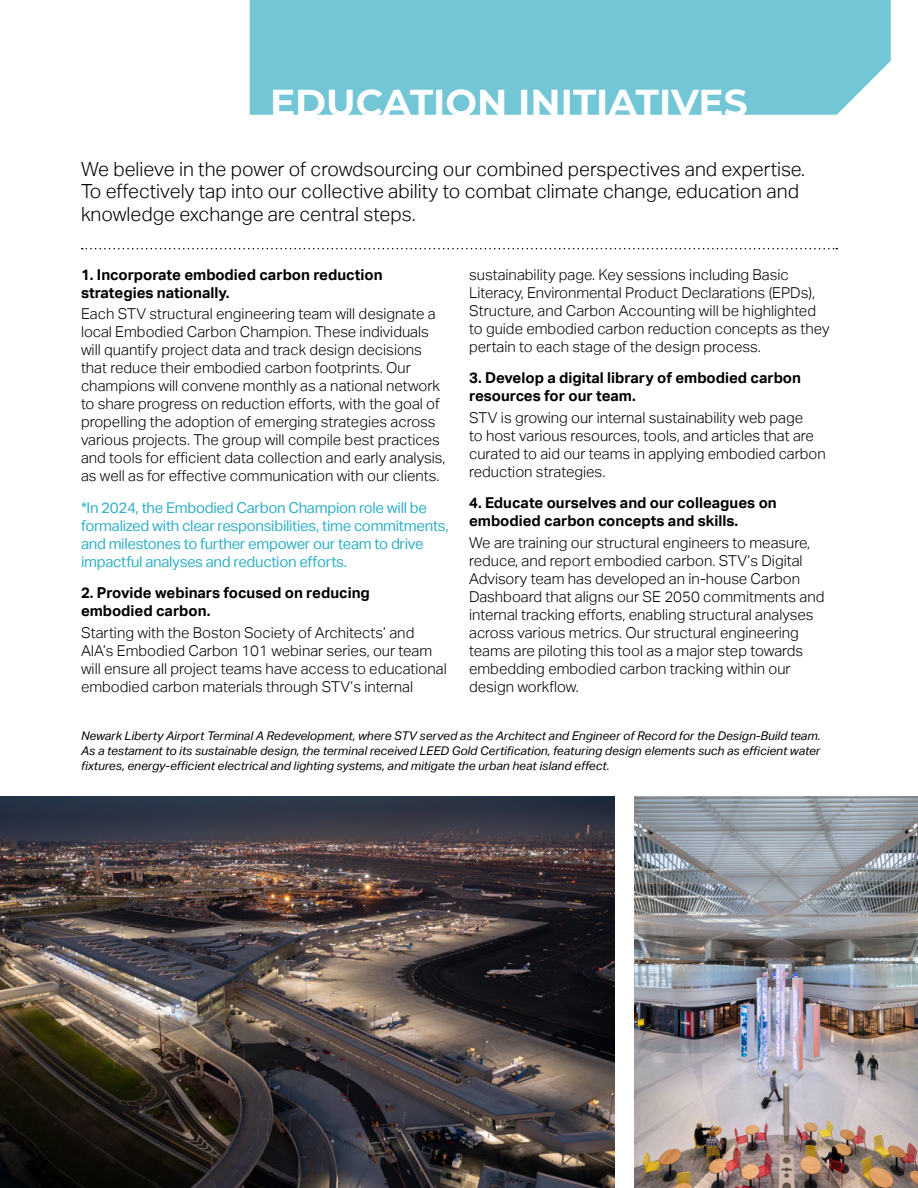
<style>
.page{position:relative;width:918px;height:1188px;background:#fff}
.page>*{position:absolute;margin:0;border:0;box-sizing:border-box;transform-origin:0 0}
.t1{font:700 37.5px "Montserrat";color:#fff}
.t2{font:300 19.5px/22.5px "Aktiv Grotesk";color:#000}
.t3{font:300 15px/18px "Aktiv Grotesk";color:#000}
.t4{font:700 15px/18px "Aktiv Grotesk";color:#000}
.t5{font:15px/18px "Aktiv Grotesk";letter-spacing:-.02em;color:#33b1c7}
.t6{font:italic 12px/15px "Aktiv Grotesk";color:#000;text-align:justify}
</style>
<div class="page">
<div style="left:250px;top:0;width:641px;height:115px;background:#72c6d6"></div>
<svg style="left:82px;top:248px;width:755px;height:1px"></svg>
<img style="left:0;top:796px;width:614px;height:392px">
<img style="left:634px;top:796px;width:284px;height:392px">
<h1 class="t1" style="left:270px;top:76px;width:479px">EDUCATION INITIATIVES</h1>
<h2 class="t2" style="left:81px;top:158px;width:726px">We believe in the power of crowdsourcing our combined perspectives and expertise.<br>To effectively tap into our collective ability to combat climate change, education and knowledge exchange are central steps.</h2>
<p class="t3" style="left:469px;top:265px;width:362px">sustainability page. Key sessions including Basic Literacy, Environmental Product Declarations (EPDs), Structure, and Carbon Accounting will be highlighted to guide embodied carbon reduction concepts as they pertain to each stage of the design process.</p>
<p class="t4" style="left:469px;top:369px;width:333px">3. Develop a digital library of embodied carbon resources for our team.</p>
<p class="t3" style="left:469px;top:408px;width:358px">STV is growing our internal sustainability web page<br>to host various resources, tools, and articles that are curated to aid our teams in applying embodied carbon reduction strategies.</p>
<p class="t4" style="left:469px;top:494px;width:309px">4. Educate ourselves and our colleagues on embodied carbon concepts and skills.</p>
<p class="t3" style="left:469px;top:533px;width:357px">We are training our structural engineers to measure, reduce, and report embodied carbon. STV’s Digital Advisory team has developed an in-house Carbon Dashboard that aligns our SE 2050 commitments and internal tracking efforts, enabling structural analyses across various metrics. Our structural engineering teams are piloting this tool as a major step towards embedding embodied carbon tracking within our design workflow.</p>
<p class="t6" style="left:81px;top:728px;width:741px">Newark Liberty Airport Terminal A Redevelopment, where STV served as the Architect and Engineer of Record for the Design-Build team.<br>As a testament to its sustainable design, the terminal received LEED Gold Certification, featuring design elements such as efficient water fixtures, energy-efficient electrical and lighting systems, and mitigate the urban heat island effect.</p>
<p class="t4" style="left:81px;top:265px;width:303px">1. Incorporate embodied carbon reduction strategies nationally.</p>
<p class="t3" style="left:81px;top:305px;width:366px">Each STV structural engineering team will designate a local Embodied Carbon Champion. These individuals will quantify project data and track design decisions that reduce their embodied carbon footprints. Our champions will convene monthly as a national network to share progress on reduction efforts, with the goal of propelling the adoption of emerging strategies across various projects. The group will compile best practices and tools for efficient data collection and early analysis, as well as for effective communication with our clients.</p>
<p class="t5" style="left:81px;top:498px;width:369px">*In 2024, the Embodied Carbon Champion role will be formalized with clear responsibilities, time commitments, and milestones to further empower our team to drive impactful analyses and reduction efforts.</p>
<p class="t4" style="left:81px;top:584px;width:290px">2. Provide webinars focused on reducing embodied carbon.</p>
<p class="t3" style="left:81px;top:623px;width:367px">Starting with the Boston Society of Architects’ and AIA’s Embodied Carbon 101 webinar series, our team will ensure all project teams have access to educational embodied carbon materials through STV’s internal</p>
</div>
